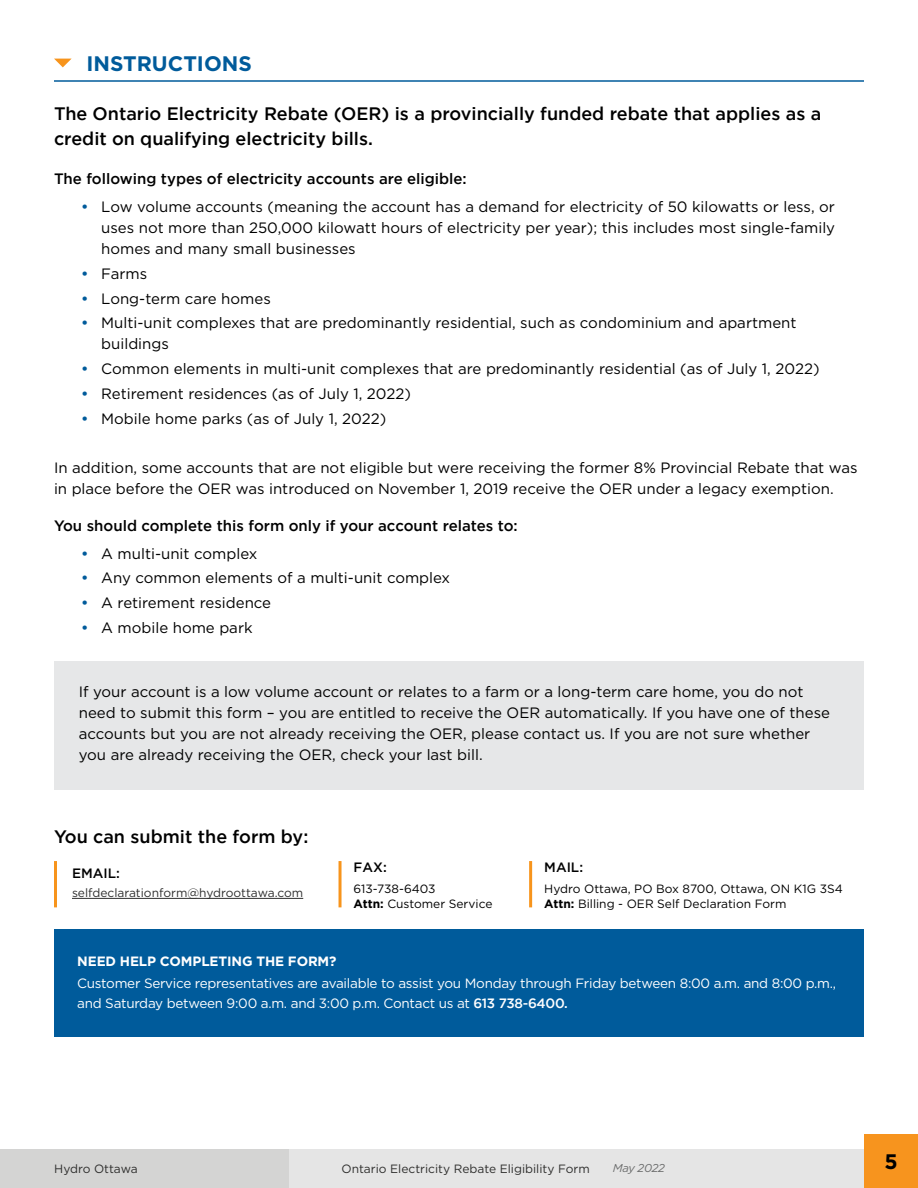
<style>
.page{position:relative;width:918px;height:1188px;background:#fff}
.page>*{position:absolute;margin:0;border:0;box-sizing:border-box;transform-origin:0 0}
.H2_Titles{font:700 21px "Gotham";color:#005b9b}
.t1{font:700 21px "Gotham";color:#000}
.Introductory_Subhead{font:500 18px/24.6px "Gotham";color:#000}
.Body{font:15px/21px "Gotham";color:#000}
.Body-2{font:500 15px "Gotham";color:#000}
.t2{font:13.5px/19.5px "Gotham";letter-spacing:-.02em;color:#fff}
.t3{font:700 13.5px "Gotham";letter-spacing:-.01em;color:#fff}
.Contact_Titles{font:500 13.5px "Gotham";color:#000}
.t4{font:12px/15px "Gotham";color:#000}
.t5{font:12px "Gotham";color:#2e2e2d}
.Contact_Info{font:12px "Gotham";color:#2e2e2e}
.t6{font:italic 11.4px "Gotham";letter-spacing:-.03em;color:#6c6d6d}
.s1{font-weight:500;color:#005b9b}
.s2{font-weight:700}
.s3{font-weight:500}
</style>
<div class="page">
<div style="left:288px;top:1149px;width:579px;height:39px;background:#e5e5e5"></div>
<div style="left:0;top:1149px;width:288px;height:39px;background:#d4d4d3"></div>
<div style="left:864px;top:1134px;width:54px;height:54px;background:#f7941e"></div>
<svg style="left:54px;top:59px;width:17px;height:8px"></svg>
<hr style="left:54px;top:80px;width:810px;height:2px;background:#005b9b">
<div style="left:54px;top:661px;width:810px;height:128px;background:#e6e7e8"></div>
<hr style="left:72px;top:898px;width:231px;height:1px;background:#2e2e2e">
<hr style="left:529px;top:861px;width:3px;height:46px;background:#f7941c">
<hr style="left:54px;top:861px;width:3px;height:46px;background:#f7941c">
<hr style="left:339px;top:861px;width:3px;height:46px;background:#f7941c">
<div style="left:54px;top:929px;width:810px;height:108px;background:#005b9b"></div>
<p class="H2_Titles" style="left:86px;top:49px;width:167px">INSTRUCTIONS</p>
<p class="Introductory_Subhead" style="left:54px;top:101px;width:769px">The Ontario Electricity Rebate (OER) is a provincially funded rebate that applies as a credit on qualifying electricity bills.</p>
<p class="Body-2" style="left:54px;top:169px;width:414px">The following types of electricity accounts are eligible:</p>
<p class="Body" style="left:101px;top:196px;width:735px;text-align:justify;text-indent:-20px"><span class="s1">•</span> Low volume accounts (meaning the account has a demand for electricity of 50 kilowatts or less, or uses not more than 250,000 kilowatt hours of electricity per year); this includes most single-family homes and many small businesses</p>
<p class="Body" style="left:81px;top:263px;width:68px"><span class="s1">•</span> Farms</p>
<p class="Body" style="left:81px;top:288px;width:191px"><span class="s1">•</span> Long-term care homes</p>
<p class="Body" style="left:101px;top:312px;width:697px;text-indent:-20px"><span class="s1">•</span> Multi-unit complexes that are predominantly residential, such as condominium and apartment buildings</p>
<p class="Body" style="left:81px;top:358px;width:740px"><span class="s1">•</span> Common elements in multi-unit complexes that are predominantly residential (as of July 1, 2022)</p>
<p class="Body" style="left:81px;top:383px;width:331px"><span class="s1">•</span> Retirement residences (as of July 1, 2022)</p>
<p class="Body" style="left:81px;top:408px;width:307px"><span class="s1">•</span> Mobile home parks (as of July 1, 2022)</p>
<p class="Body" style="left:54px;top:457px;width:805px">In addition, some accounts that are not eligible but were receiving the former 8% Provincial Rebate that was in place before the OER was introduced on November 1, 2019 receive the OER under a legacy exemption.</p>
<p class="Body-2" style="left:54px;top:516px;width:465px">You should complete this form only if your account relates to:</p>
<p class="Body" style="left:81px;top:543px;width:178px"><span class="s1">•</span> A multi-unit complex</p>
<p class="Body" style="left:81px;top:567px;width:371px"><span class="s1">•</span> Any common elements of a multi-unit complex</p>
<p class="Body" style="left:81px;top:592px;width:192px"><span class="s1">•</span> A retirement residence</p>
<p class="Body" style="left:81px;top:617px;width:173px"><span class="s1">•</span> A mobile home park</p>
<p class="Body" style="left:79px;top:681px;width:753px">If your account is a low volume account or relates to a farm or a long-term care home, you do not need to submit this form – you are entitled to receive the OER automatically. If you have one of these accounts but you are not already receiving the OER, please contact us. If you are not sure whether you are already receiving the OER, check your last bill.</p>
<p class="Introductory_Subhead" style="left:54px;top:824px;width:256px">You can submit the form by:</p>
<p class="Contact_Titles" style="left:72px;top:864px;width:49px">EMAIL:</p>
<p class="Contact_Info" style="left:72px;top:885px;width:233px">selfdeclarationform@hydroottawa.com</p>
<p class="Contact_Titles" style="left:354px;top:858px;width:35px">FAX:</p>
<p class="t4" style="left:354px;top:881px;width:140px">613-738-6403<br><span class="s2">Attn:</span> Customer Service</p>
<p class="Contact_Titles" style="left:544px;top:858px;width:40px">MAIL:</p>
<p class="t4" style="left:544px;top:881px;width:300px">Hydro Ottawa, PO Box 8700, Ottawa, ON K1G 3S4<br><span class="s2">Attn:</span> Billing - OER Self Declaration Form</p>
<p class="t3" style="left:77px;top:952px;width:261px">NEED HELP COMPLETING THE FORM?</p>
<p class="t2" style="left:77px;top:974px;width:760px">Customer Service representatives are available to assist you Monday through Friday between 8:00 a.m. and 8:00 p.m., and Saturday between 9:00 a.m. and 3:00 p.m. Contact us at <span class="s3">613 738-6400.</span></p>
<p class="t5" style="left:54px;top:1161px;width:85px">Hydro Ottawa</p>
<p class="t5" style="left:342px;top:1161px;width:250px">Ontario Electricity Rebate Eligibility Form</p>
<p class="t6" style="left:613px;top:1161px;width:54px">May 2022</p>
<h1 class="t1" style="left:884px;top:1148px;width:15px">5</h1>
</div>
